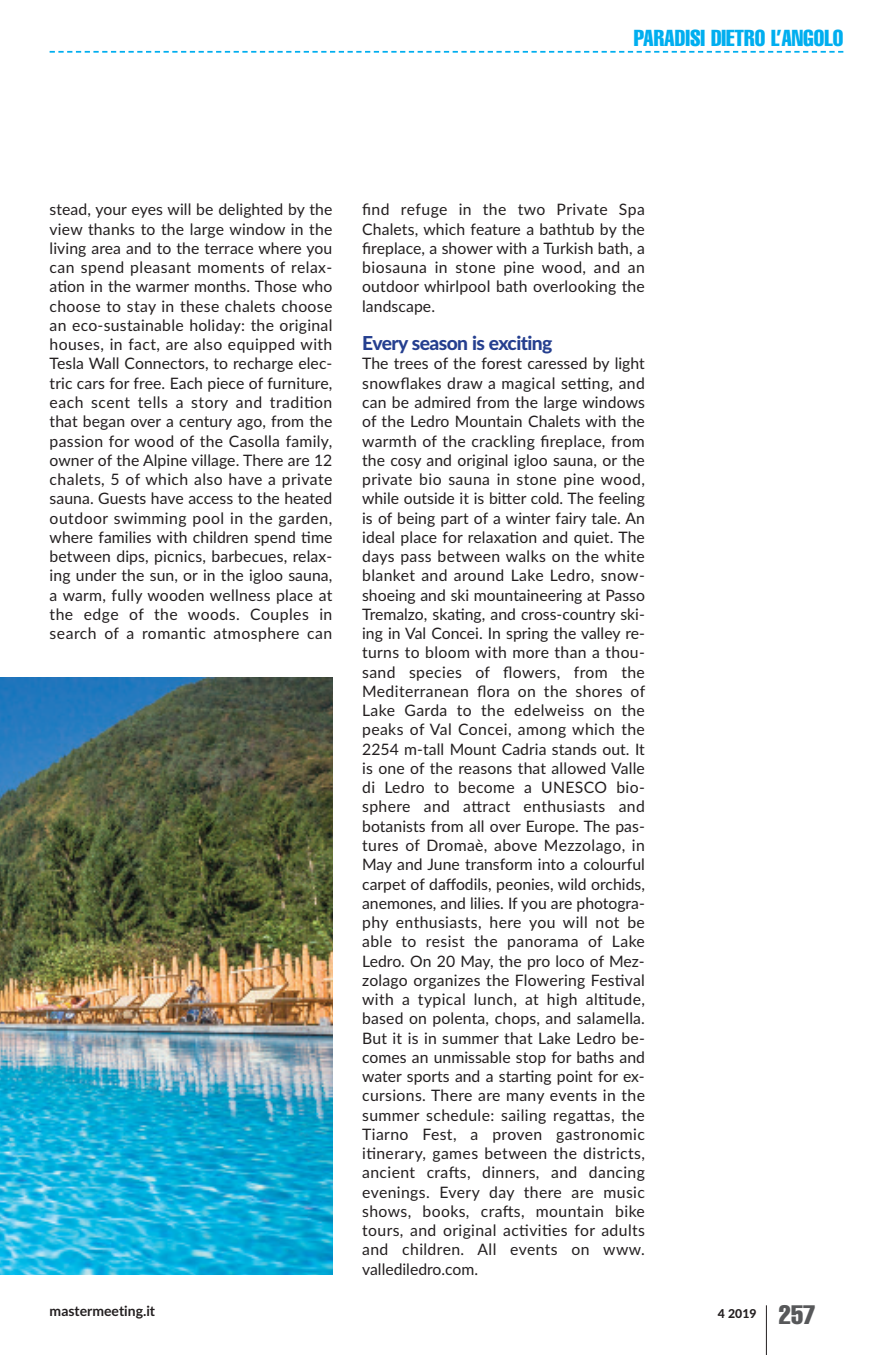
<style>
.page{position:relative;width:893px;height:1355px;background:#fff}
.page>*{position:absolute;margin:0;border:0;box-sizing:border-box;transform-origin:0 0}
.t1{font:extra-condensed 22.75px "Helvetica";color:#00aeef}
.t2{font:800 19.25px "Lato";letter-spacing:-.03em;color:#253f8f}
.t3{font:15.75px/19.2px "Lato";letter-spacing:.02em;color:#231f20;text-align:justify}
.t4{font:700 14px "Lato";color:#231f20}
.t5{font:800 12.25px "Lato";color:#231f20}
.s1{font-family:"Helvetica";font-weight:400;font-stretch:extra-condensed;font-size:26.25px;color:#57585a}
</style>
<div class="page">
<hr style="left:766px;top:1305px;width:1px;height:49px;background:#231f20">
<svg style="left:50px;top:51px;width:793px;height:2px"></svg>
<img style="left:0;top:677px;width:332px;height:597px">
<h1 class="t1" style="left:634px;top:30px;width:211px">PARADISI DIETRO L’ANGOLO</h1>
<p class="t3" style="left:50px;top:200px;width:284px">stead, your eyes will be delighted by the view thanks to the large window in the living area and to the terrace where you can spend pleasant moments of relax&shy;ation in the warmer months. Those who choose to stay in these chalets choose an eco-sustainable holiday: the original houses, in fact, are also equipped with Tesla Wall Connectors, to recharge elec&shy;tric cars for free. Each piece of furniture, each scent tells a story and tradition that began over a century ago, from the passion for wood of the Casolla family, owner of the Alpine village. There are 12 chalets, 5 of which also have a private sauna. Guests have access to the heated outdoor swimming pool in the garden, where families with children spend time between dips, picnics, barbecues, relax&shy;ing under the sun, or in the igloo sauna, a warm, fully wooden wellness place at the edge of the woods. Couples in search of a romantic atmosphere can</p>
<p class="t3" style="left:362px;top:200px;width:284px">find refuge in the two Private Spa Chalets, which feature a bathtub by the fireplace, a shower with a Turkish bath, a biosauna in stone pine wood, and an outdoor whirlpool bath overlooking the landscape.</p>
<p class="t2" style="left:362px;top:332px;width:192px">Every season is exciting</p>
<p class="t3" style="left:362px;top:354px;width:285px">The trees of the forest caressed by light snowflakes draw a magical setting, and can be admired from the large windows of the Ledro Mountain Chalets with the warmth of the crackling fireplace, from the cosy and original igloo sauna, or the private bio sauna in stone pine wood, while outside it is bitter cold. The feeling is of being part of a winter fairy tale. An ideal place for relaxation and quiet. The days pass between walks on the white blanket and around Lake Ledro, snow&shy;shoeing and ski mountaineering at Passo Tremalzo, skating, and cross-country ski&shy;ing in Val Concei. In spring the valley re&shy;turns to bloom with more than a thou&shy;sand species of flowers, from the Mediterranean flora on the shores of Lake Garda to the edelweiss on the peaks of Val Concei, among which the 2254 m-tall Mount Cadria stands out. It is one of the reasons that allowed Valle di Ledro to become a UNESCO bio&shy;sphere and attract enthusiasts and botanists from all over Europe. The pas&shy;tures of Dromaè, above Mezzolago, in May and June transform into a colourful carpet of daffodils, peonies, wild orchids, anemones, and lilies. If you are photogra&shy;phy enthusiasts, here you will not be able to resist the panorama of Lake Ledro. On 20 May, the pro loco of Mez&shy;zolago organizes the Flowering Festival with a typical lunch, at high altitude, based on polenta, chops, and salamella.<br>But it is in summer that Lake Ledro be&shy;comes an unmissable stop for baths and water sports and a starting point for ex&shy;cursions. There are many events in the summer schedule: sailing regattas, the Tiarno Fest, a proven gastronomic itinerary, games between the districts, ancient crafts, dinners, and dancing evenings. Every day there are music shows, books, crafts, mountain bike tours, and original activities for adults and children. All events on www. vallediledro.com.</p>
<p class="t4" style="left:50px;top:1302px;width:107px">mastermeeting.it</p>
<p class="t5" style="left:718px;top:1306px;width:99px">4 2019 <span class="s1">257</span></p>
</div>
